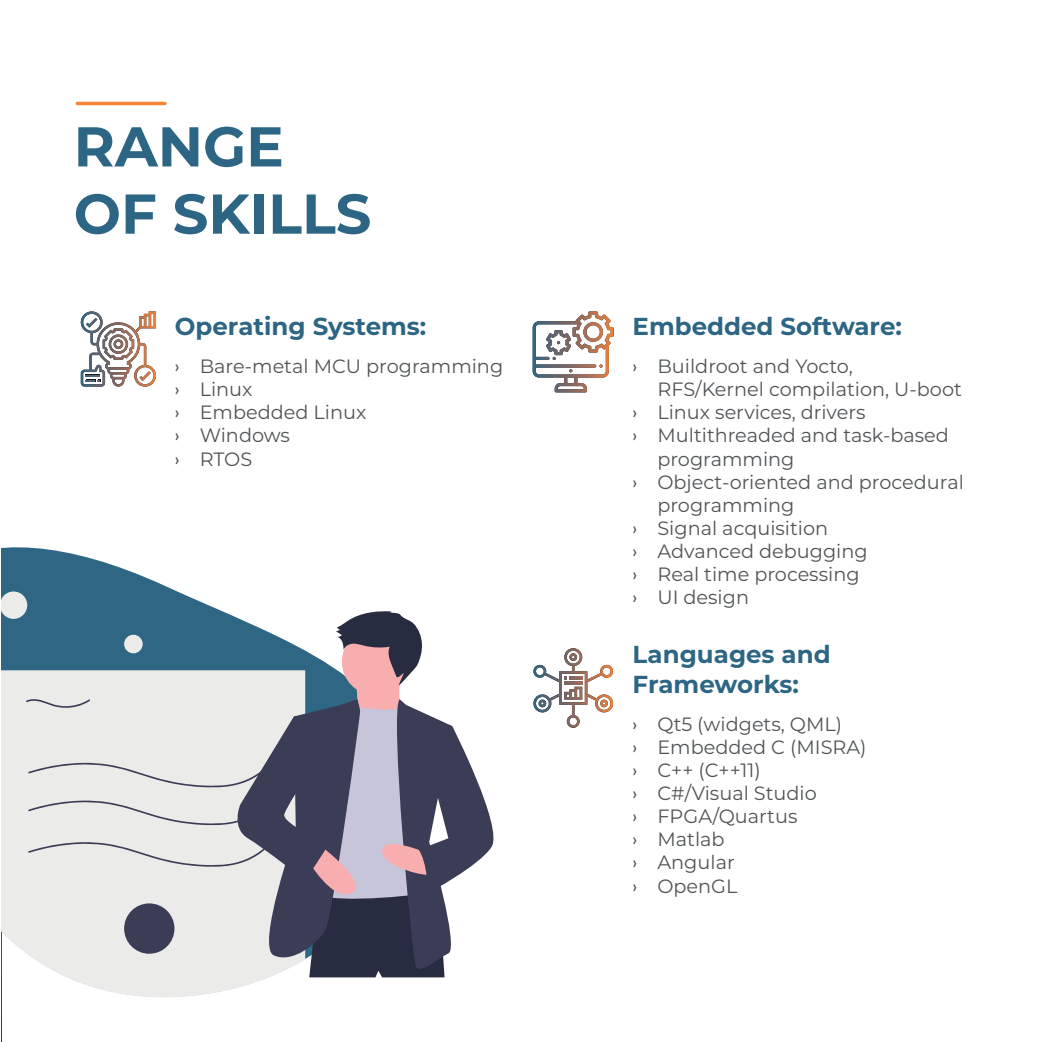
<style>
.page{position:relative;width:1042px;height:1042px;background:#fff}
.page>*{position:absolute;margin:0;border:0;box-sizing:border-box;transform-origin:0 0}
.t1{font:700 56px/67.2px "Montserrat";color:#2d6684}
.t2{font:700 24.5px/29.4px "Montserrat";color:#2d6684}
.t3{font:19.25px/23.1px "Montserrat";color:#505457}
.s1{font-family:"Nunito"}
</style>
<div class="page">
<hr style="left:1px;top:0;width:1px;height:1042px;background:#f58338">
<hr style="left:77px;top:102px;width:88px;height:3px;background:#f58338">
<svg style="left:81px;top:311px;width:75px;height:76px"></svg>
<svg style="left:533px;top:311px;width:81px;height:81px"></svg>
<svg style="left:533px;top:648px;width:81px;height:80px"></svg>
<svg style="left:564px;top:681px;width:18px;height:3px"></svg>
<img style="left:1px;top:997px;width:1px;height:44px">
<svg style="left:1px;top:547px;width:407px;height:431px"></svg>
<svg style="left:1px;top:977px;width:304px;height:20px"></svg>
<svg style="left:1px;top:591px;width:492px;height:386px;background:#aaafb8"></svg>
<h1 class="t1" style="left:74px;top:110px;width:299px">RANGE<br>OF SKILLS</h1>
<p class="t2" style="left:175px;top:310px;width:253px">Operating Systems:</p>
<p class="t3" style="left:175px;top:354px;width:330px"><span class="s1">›</span> Bare-metal MCU programming <span class="s1">›</span> Linux<br><span class="s1">›</span> Embedded Linux<br><span class="s1">›</span> Windows<br><span class="s1">›</span> RTOS</p>
<p class="t2" style="left:632px;top:310px;width:271px">Embedded Software:</p>
<p class="t3" style="left:632px;top:354px;width:222px"><span class="s1">›</span> Buildroot and Yocto,</p>
<p class="t3" style="left:657px;top:377px;width:306px">RFS/Kernel compilation, U-boot</p>
<p class="t3" style="left:632px;top:400px;width:234px"><span class="s1">›</span> Linux services, drivers</p>
<p class="t3" style="left:632px;top:423px;width:318px"><span class="s1">›</span> Multithreaded and task-based</p>
<p class="t3" style="left:657px;top:446px;width:139px">programming</p>
<p class="t3" style="left:632px;top:469px;width:333px"><span class="s1">›</span> Object-oriented and procedural</p>
<p class="t3" style="left:657px;top:493px;width:139px">programming</p>
<p class="t3" style="left:632px;top:516px;width:197px"><span class="s1">›</span> Signal acquisition</p>
<p class="t3" style="left:632px;top:539px;width:237px"><span class="s1">›</span> Advanced debugging</p>
<p class="t3" style="left:632px;top:562px;width:228px"><span class="s1">›</span> Real time processing</p>
<p class="t3" style="left:632px;top:585px;width:118px"><span class="s1">›</span> UI design</p>
<p class="t2" style="left:632px;top:639px;width:200px">Languages and<br>Frameworks:</p>
<p class="t3" style="left:632px;top:712px;width:235px"><span class="s1">›</span> Qt5 (widgets, QML)<br><span class="s1">›</span> Embedded C (MISRA) <span class="s1">›</span> C++ (C++11)<br><span class="s1">›</span> C#/Visual Studio<br><span class="s1">›</span> FPGA/Quartus<br><span class="s1">›</span> Matlab<br><span class="s1">›</span> Angular<br><span class="s1">›</span> OpenGL</p>
</div>
